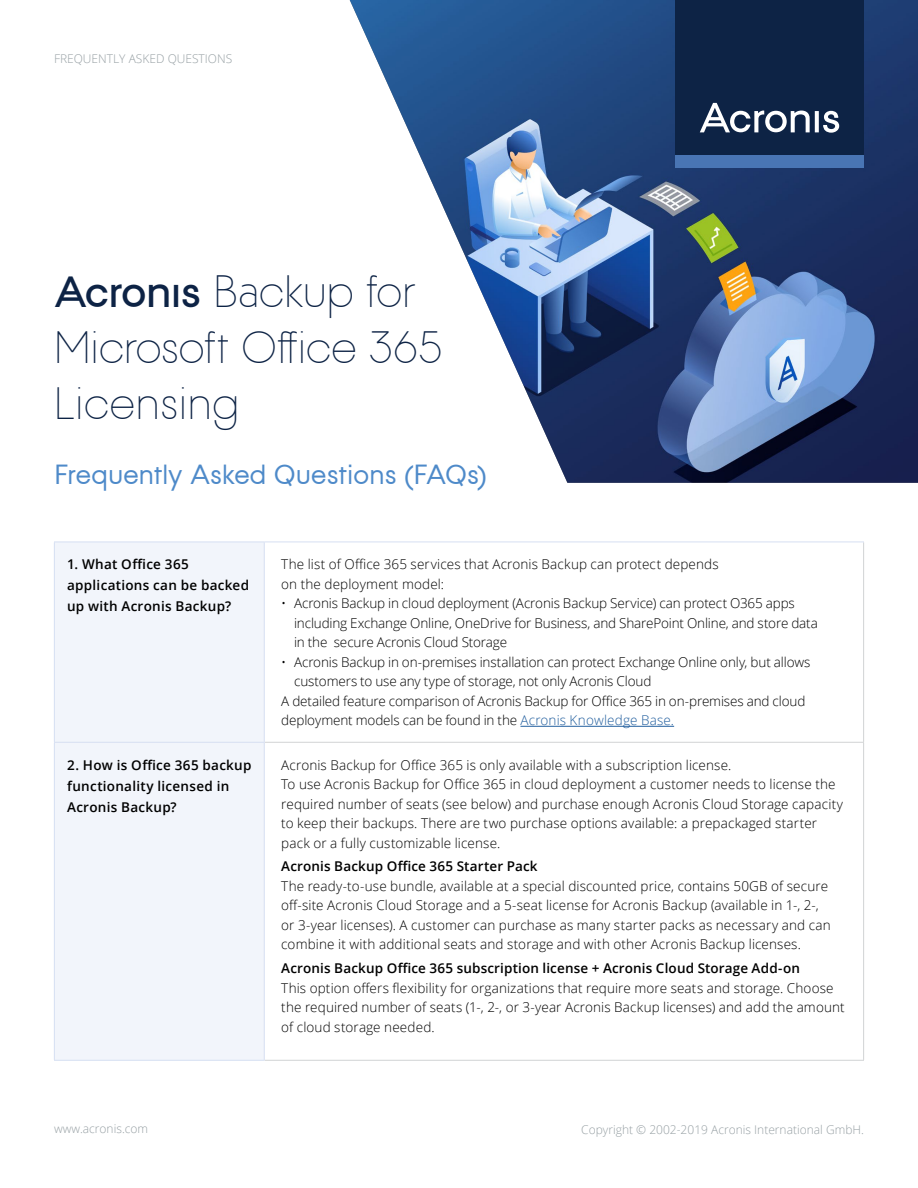
<style>
.page{position:relative;width:918px;height:1188px;background:#fff}
.page>*{position:absolute;margin:0;border:0;box-sizing:border-box;transform-origin:0 0}
.t1{font:300 44.25px/55.9px "Acronis";color:#0d2345}
.t2{font:27px "Acronis";color:#4e8ac9}
.t3{font:300 13.5px/19.5px "Open Sans";letter-spacing:.01em;color:#000}
.t4{font:300 13.5px/19.5px "Open Sans";letter-spacing:-.01em;color:#000}
.t5{font:600 13.5px/21px "Open Sans";letter-spacing:.02em;color:#000}
.t6{font:300 12px "Open Sans";color:#97a0a4}
.s1{color:#215e9e}
</style>
<div class="page">
<div style="left:55px;top:543px;width:209px;height:517px;background:#f2f5fb"></div>
<hr style="left:265px;top:742px;width:599px;height:1px;background:#d1d3d4">
<hr style="left:863px;top:542px;width:1px;height:200px;background:#d1d3d4">
<hr style="left:863px;top:743px;width:1px;height:317px;background:#d1d3d4">
<hr style="left:265px;top:1060px;width:599px;height:1px;background:#d1d3d4">
<hr style="left:54px;top:542px;width:1px;height:200px;background:#d6dff2">
<hr style="left:264px;top:542px;width:1px;height:200px;background:#d6dff2">
<hr style="left:54px;top:742px;width:211px;height:1px;background:#d6dff2">
<hr style="left:54px;top:743px;width:1px;height:317px;background:#d6dff2">
<hr style="left:264px;top:743px;width:1px;height:317px;background:#d6dff2">
<hr style="left:54px;top:1060px;width:211px;height:1px;background:#d6dff2">
<hr style="left:54px;top:542px;width:210px;height:1px;background:#d6dff2">
<hr style="left:264px;top:542px;width:600px;height:1px;background:#d6dff2">
<hr style="left:521px;top:726px;width:153px;height:1px;background:#215e9e">
<img style="left:350px;top:0;width:568px;height:483px">
<div style="left:675px;top:0;width:189px;height:155px;background:#0d2345"></div>
<svg style="left:700px;top:103px;width:139px;height:30px"></svg>
<div style="left:675px;top:155px;width:189px;height:13px;background:#4975b4"></div>
<p class="t6" style="left:54px;top:51px;width:180px">FREQUENTLY ASKED QUESTIONS</p>
<h1 class="t1" style="left:54px;top:265px;width:390px">ጷ Backup for<br>Microsoft Office 365<br>Licensing</h1>
<h2 class="t2" style="left:54px;top:458px;width:434px">Frequently Asked Questions (FAQs)</h2>
<p class="t5" style="left:67px;top:554px;width:184px">1. What Office 365 applications can be backed up with Acronis Backup?</p>
<p class="t3" style="left:281px;top:554px;width:439px">The list of Office 365 services that Acronis Backup can protect depends on the deployment model:</p>
<p class="t4" style="left:294px;top:593px;width:526px;text-indent:-13px">• Acronis Backup in cloud deployment (Acronis Backup Service) can protect O365 apps including Exchange Online, OneDrive for Business, and SharePoint Online, and store data in the secure Acronis Cloud Storage</p>
<p class="t4" style="left:281px;top:652px;width:531px">• Acronis Backup in on-premises installation can protect Exchange Online only, but allows</p>
<p class="t4" style="left:294px;top:671px;width:359px">customers to use any type of storage, not only Acronis Cloud</p>
<p class="t4" style="left:281px;top:691px;width:526px">A detailed feature comparison of Acronis Backup for Office 365 in on-premises and cloud</p>
<p class="t3" style="left:281px;top:710px;width:394px">deployment models can be found in the <span class="s1">Acronis Knowledge Base.</span></p>
<p class="t5" style="left:67px;top:754px;width:186px">2. How is Office 365 backup functionality licensed in<br>Acronis Backup?</p>
<p class="t3" style="left:281px;top:755px;width:563px">Acronis Backup for Office 365 is only available with a subscription license.<br>To use Acronis Backup for Office 365 in cloud deployment a customer needs to license the required number of seats (see below) and purchase enough Acronis Cloud Storage capacity to keep their backups. There are two purchase options available: a prepackaged starter pack or a fully customizable license.</p>
<p class="t5" style="left:281px;top:856px;width:258px">Acronis Backup Office 365 Starter Pack</p>
<p class="t3" style="left:281px;top:876px;width:551px">The ready-to-use bundle, available at a special discounted price, contains 50GB of secure off-site Acronis Cloud Storage and a 5-seat license for Acronis Backup (available in 1-, 2-, or 3-year licenses). A customer can purchase as many starter packs as necessary and can combine it with additional seats and storage and with other Acronis Backup licenses.</p>
<p class="t5" style="left:281px;top:957px;width:520px">Acronis Backup Office 365 subscription license + Acronis Cloud Storage Add-on</p>
<p class="t3" style="left:281px;top:978px;width:565px">This option offers flexibility for organizations that require more seats and storage. Choose the required number of seats (1-, 2-, or 3-year Acronis Backup licenses) and add the amount of cloud storage needed.</p>
<p class="t6" style="left:54px;top:1120px;width:96px">www.acronis.com</p>
<p class="t6" style="left:581px;top:1121px;width:284px">Copyright © 2002-2019 Acronis International GmbH.</p>
</div>
